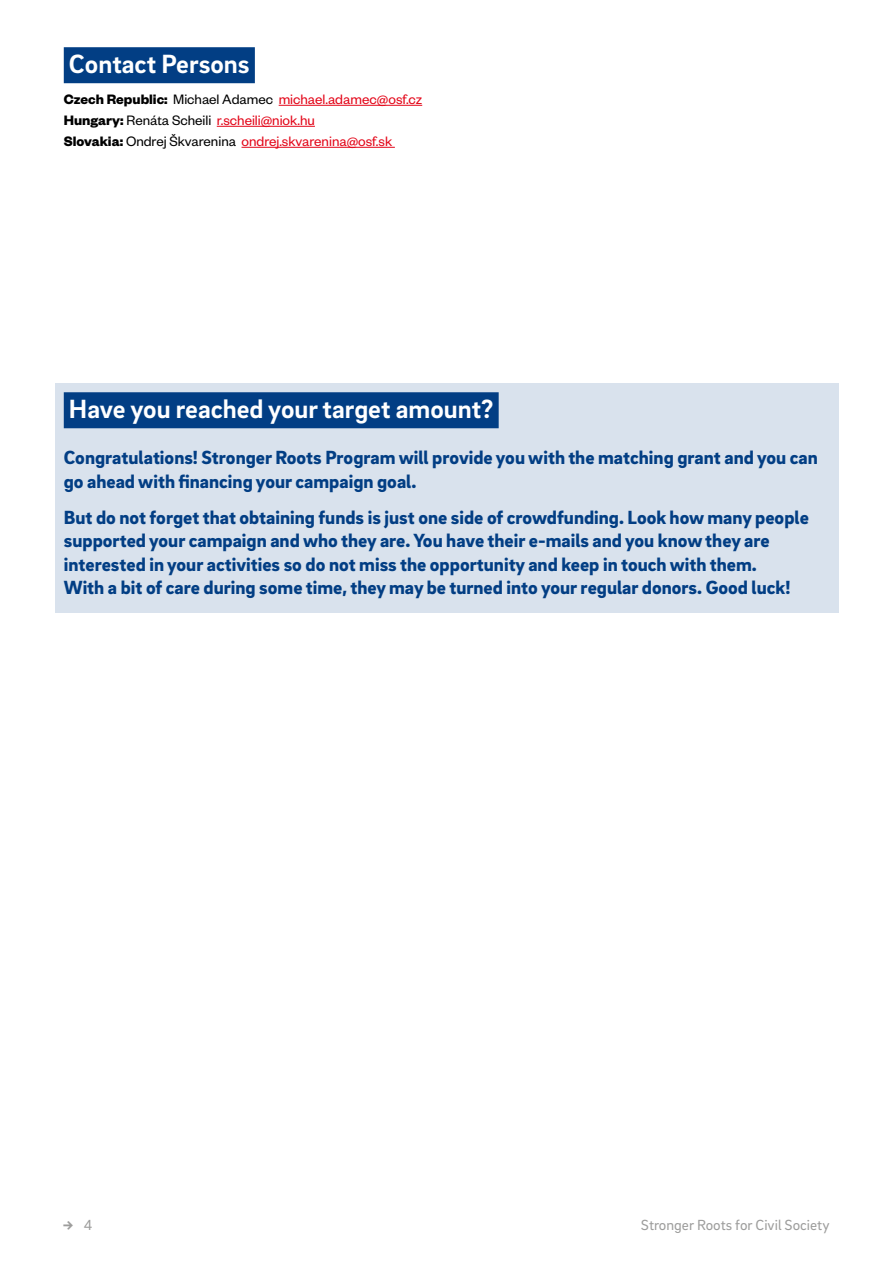
<style>
.page{position:relative;width:893px;height:1263px;background:#fff}
.page>*{position:absolute;margin:0;border:0;box-sizing:border-box;transform-origin:0 0}
.t1{font:700 27px "Brix Sans";color:#fff}
.t2{font:900 19.5px/23.4px "Brix Sans";color:#023e84}
.t3{font:15px/21px "Founders Grotesk";color:#e30518}
.t4{font:15px "Brix Sans";color:#9d9d9c}
.t5{font:900 15px "Brix Sans";color:#9d9d9c}
.s1{font-weight:700;color:#000}
.s2{color:#000}
.s3{font-weight:400}
</style>
<div class="page">
<div style="left:55px;top:383px;width:784px;height:229px;background:#d9e2ed"></div>
<div style="left:64px;top:47px;width:191px;height:36px;background:#023e84"></div>
<hr style="left:279px;top:105px;width:143px;height:1px;background:#e30518">
<hr style="left:217px;top:126px;width:98px;height:1px;background:#e30518">
<hr style="left:241px;top:147px;width:154px;height:1px;background:#e30518">
<div style="left:64px;top:392px;width:435px;height:36px;background:#023e84"></div>
<h1 class="t1" style="left:69px;top:46px;width:182px">Contact Persons</h1>
<p class="t3" style="left:64px;top:88px;width:360px"><span class="s1">Czech Republic:</span> <span class="s2">Michael Adamec</span> michael.adamec@osf.cz<br><span class="s1">Hungary:</span> <span class="s2">Renáta Scheili</span> r.scheili@niok.hu<br><span class="s1">Slovakia:</span> <span class="s2">Ondrej Škvarenina</span> ondrej.skvarenina@osf.sk</p>
<h1 class="t1" style="left:69px;top:391px;width:426px">Have you reached your target amount?</h1>
<p class="t2" style="left:64px;top:445px;width:755px">Congratulations! Stronger Roots Program will provide you with the matching grant and you can go ahead with financing your campaign goal.</p>
<p class="t2" style="left:64px;top:505px;width:747px">But do not forget that obtaining funds is just one side of crowdfunding. Look how many people supported your campaign and who they are. You have their e-mails and you know they are interested in your activities so do not miss the opportunity and keep in touch with them.<br>With a bit of care during some time, they may be turned into your regular donors. Good luck!</p>
<p class="t5" style="left:63px;top:1215px;width:31px">→ <span class="s3">4</span></p>
<p class="t4" style="left:641px;top:1215px;width:190px">Stronger Roots for Civil Society</p>
</div>
